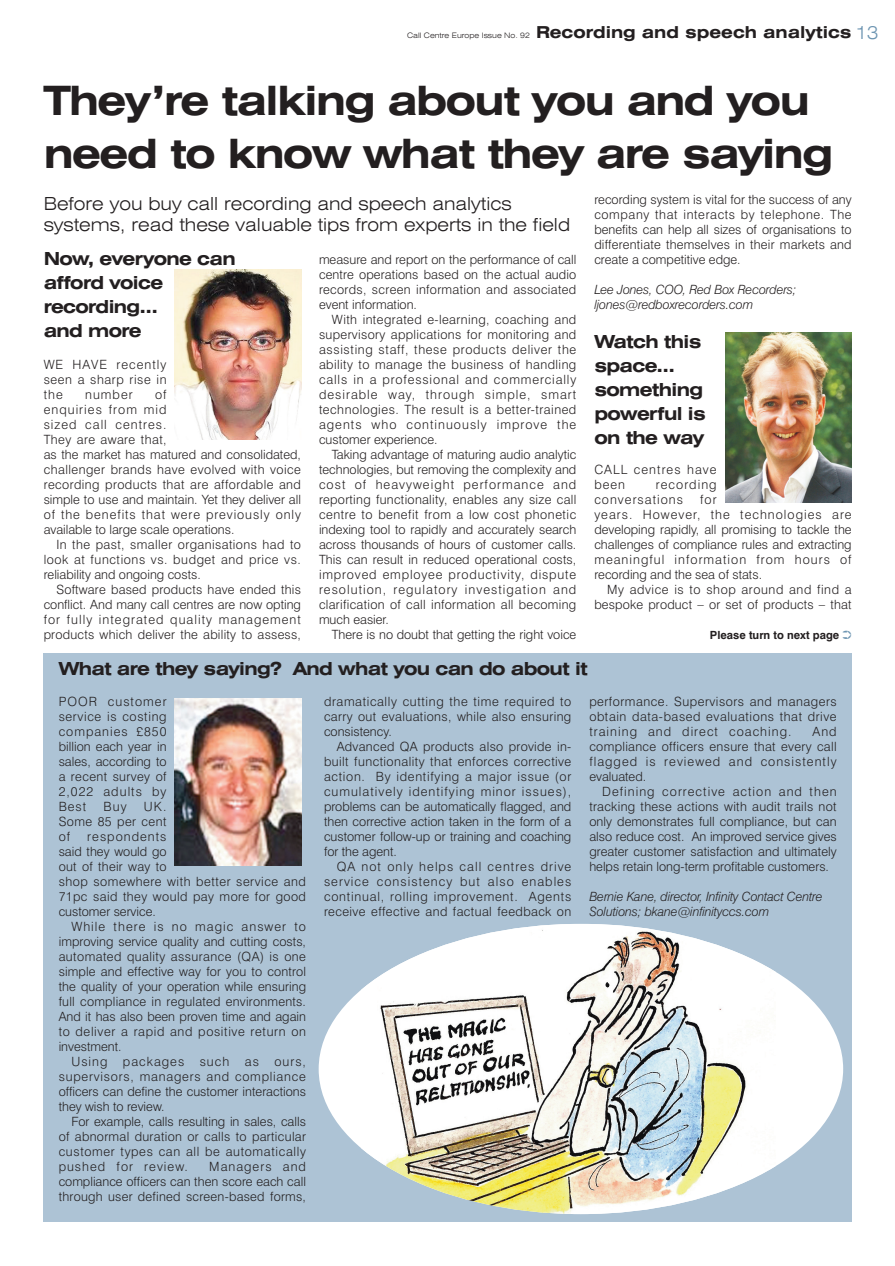
<style>
.page{position:relative;width:895px;height:1266px;background:#fff}
.page>*{position:absolute;margin:0;border:0;box-sizing:border-box;transform-origin:0 0}
.t1{font:700 expanded 40.5px/52.5px "Swiss 721 BT";letter-spacing:-.035em;color:#231f20}
.t2{font:700 expanded 18px/24px "Swiss 721 BT";letter-spacing:-.035em;color:#231f20}
.t3{font:300 expanded 18px/21.6px "Swiss 721 BT";color:#231f20}
.t4{font:700 expanded 16.5px "Swiss 721 BT";color:#231f20}
.t5{font:300 12.75px/15px "Swiss 721 BT";letter-spacing:.025em;color:#231f20;text-align:justify}
.t6{font:300 12.75px/15px "Swiss 721 BT";color:#231f20}
.t7{font:italic 300 12.75px/15px "Swiss 721 BT";letter-spacing:-.01em;color:#231f20}
.t8{font:300 12.75px/15px "Swiss 721 BT";letter-spacing:.08em;color:#231f20}
.t9{font:700 11.25px "Swiss 721 BT";color:#231f20}
.s1{font-weight:300;font-size:7.5px}
.s2{font-weight:300;font-size:18px;color:#6d95b2}
.s3{color:#6d95b2}
</style>
<div class="page">
<div style="left:44px;top:653px;width:808px;height:568px;background:#adc3d5"></div>
<img style="left:174px;top:270px;width:128px;height:170px">
<img style="left:725px;top:333px;width:127px;height:170px">
<img style="left:174px;top:698px;width:128px;height:167px">
<div style="left:319px;top:924px;width:524px;height:290px;background:#fff;border-radius:50%"></div>
<img style="left:361px;top:925px;width:413px;height:289px">
<p class="t4" style="left:407px;top:26px;width:473px"><span class="s1">Call Centre Europe Issue No. 92</span> Recording and speech analytics <span class="s2">13</span></p>
<h1 class="t1" style="left:44px;top:78px;width:791px">They’re talking about you and you need to know what they are saying</h1>
<h2 class="t3" style="left:44px;top:194px;width:528px">Before you buy call recording and speech analytics systems, read these valuable tips from experts in the field</h2>
<p class="t5" style="left:594px;top:193px;width:259px">recording system is vital for the success of any company that interacts by telephone. The benefits can help all sizes of organisations to differentiate themselves in their markets and create a competitive edge.</p>
<p class="t7" style="left:594px;top:283px;width:204px">Lee Jones, COO, Red Box Recorders; ljones@redboxrecorders.com</p>
<h2 class="t2" style="left:594px;top:331px;width:113px">Watch this space… something powerful is on the way</h2>
<p class="t8" style="left:594px;top:463px;width:124px">CALL centres have been</p>
<h2 class="t2" style="left:44px;top:248px;width:194px">Now, everyone can afford voice recording…<br>and more</h2>
<p class="t5" style="left:44px;top:358px;width:124px">WE HAVE recently seen a sharp rise in the</p>
<p class="t5" style="left:319px;top:253px;width:259px">measure and report on the performance of call centre operations based on the actual audio records, screen information and associated event information.</p>
<p class="t5" style="left:319px;top:313px;width:259px;text-indent:13px">With integrated e-learning, coaching and supervisory applications for monitoring and assisting staff, these products deliver the ability to manage the business of handling calls in a professional and commercially desirable way, through simple, smart technologies. The result is a better-trained agents who continuously improve the customer experience.</p>
<p class="t5" style="left:319px;top:448px;width:259px;text-indent:13px">Taking advantage of maturing audio analytic technologies, but removing the complexity and cost of heavyweight performance and reporting functionality, enables any size call centre to benefit from a low cost phonetic indexing tool to rapidly and accurately search across thousands of hours of customer calls.<br>This can result in reduced operational costs, improved employee productivity, dispute resolution, regulatory investigation and clarification of call information all becoming much easier.</p>
<p class="t6" style="left:332px;top:628px;width:246px">There is no doubt that getting the right voice</p>
<p class="t5" style="left:44px;top:388px;width:259px;text-align:left;text-indent:111px">of<br>enquiries from mid<br>sized call centres.<br>They are aware that,<br>as the market has matured and consolidated, challenger brands have evolved with voice recording products that are affordable and simple to use and maintain. Yet they deliver all of the benefits that were previously only available to large scale operations.</p>
<p class="t5" style="left:44px;top:538px;width:259px;text-indent:13px">In the past, smaller organisations had to look at functions vs. budget and price vs. reliability and ongoing costs.</p>
<p class="t5" style="left:44px;top:583px;width:259px;text-indent:13px">Software based products have ended this conflict. And many call centres are now opting for fully integrated quality management products which deliver the ability to assess,</p>
<p class="t5" style="left:85px;top:388px;width:49px">number</p>
<p class="t8" style="left:594px;top:478px;width:124px;text-indent:62px">recording conversations</p>
<p class="t6" style="left:594px;top:493px;width:259px;text-indent:106px">for<br>years. However, the technologies are developing rapidly, all promising to tackle the challenges of compliance rules and extracting meaningful information from hours of recording and the sea of stats.</p>
<p class="t5" style="left:594px;top:583px;width:259px;text-align:right">My advice is to shop around and find a bespoke product – or set of products – that</p>
<p class="t9" style="left:710px;top:630px;width:143px">Please turn to next page <span class="s3">➲</span></p>
<h2 class="t2" style="left:59px;top:658px;width:531px">What are they saying? And what you can do about it</h2>
<p class="t5" style="left:59px;top:695px;width:109px">POOR customer service is costing companies £850 billion each year in sales, according to a recent survey of 2,022 adults by Best</p>
<p class="t5" style="left:59px;top:800px;width:109px;text-indent:85px">UK.<br>Some 85 per cent of</p>
<p class="t5" style="left:104px;top:800px;width:25px">Buy</p>
<p class="t5" style="left:59px;top:830px;width:249px;text-align:left;text-indent:29px">respondents<br>said they would go<br>out of their way to<br>shop somewhere with better service and<br>71pc said they would pay more for good customer service.</p>
<p class="t5" style="left:59px;top:920px;width:249px;text-indent:13px">While there is no magic answer to improving service quality and cutting costs, automated quality assurance (QA) is one simple and effective way for you to control the quality of your operation while ensuring full compliance in regulated environments.<br>And it has also been proven time and again to deliver a rapid and positive return on investment.</p>
<p class="t5" style="left:59px;top:1055px;width:249px;text-indent:13px">Using packages such as ours, supervisors, managers and compliance officers can define the customer interactions they wish to review.</p>
<p class="t5" style="left:59px;top:1115px;width:249px;text-indent:13px">For example, calls resulting in sales, calls of abnormal duration or calls to particular customer types can all be automatically pushed for review.</p>
<p class="t5" style="left:59px;top:1160px;width:249px;text-indent:151px">Managers and compliance officers can then score each call through user defined screen-based forms,</p>
<p class="t5" style="left:324px;top:695px;width:249px">dramatically cutting the time required to carry out evaluations, while also ensuring consistency.</p>
<p class="t5" style="left:324px;top:740px;width:249px;text-indent:13px">Advanced QA products also provide in&shy;built functionality that enforces corrective action. By identifying a major issue (or cumulatively identifying minor issues), problems can be automatically flagged, and then corrective action taken in the form of a customer follow-up or training and coaching for the agent.</p>
<p class="t5" style="left:324px;top:860px;width:249px;text-indent:13px">QA not only helps call centres drive service consistency but also enables continual, rolling improvement. Agents receive effective and factual feedback on</p>
<p class="t5" style="left:589px;top:695px;width:249px">performance. Supervisors and managers obtain data-based evaluations that drive training and direct coaching.</p>
<p class="t5" style="left:589px;top:725px;width:249px;text-indent:223px">And compliance officers ensure that every call flagged is reviewed and consistently evaluated.</p>
<p class="t5" style="left:589px;top:785px;width:249px;text-indent:13px">Defining corrective action and then tracking these actions with audit trails not only demonstrates full compliance, but can also reduce cost. An improved service gives greater customer satisfaction and ultimately helps retain long-term profitable customers.</p>
<p class="t7" style="left:589px;top:890px;width:235px">Bernie Kane, director, Infinity Contact Centre<br>Solutions; bkane@infinityccs.com</p>
</div>
